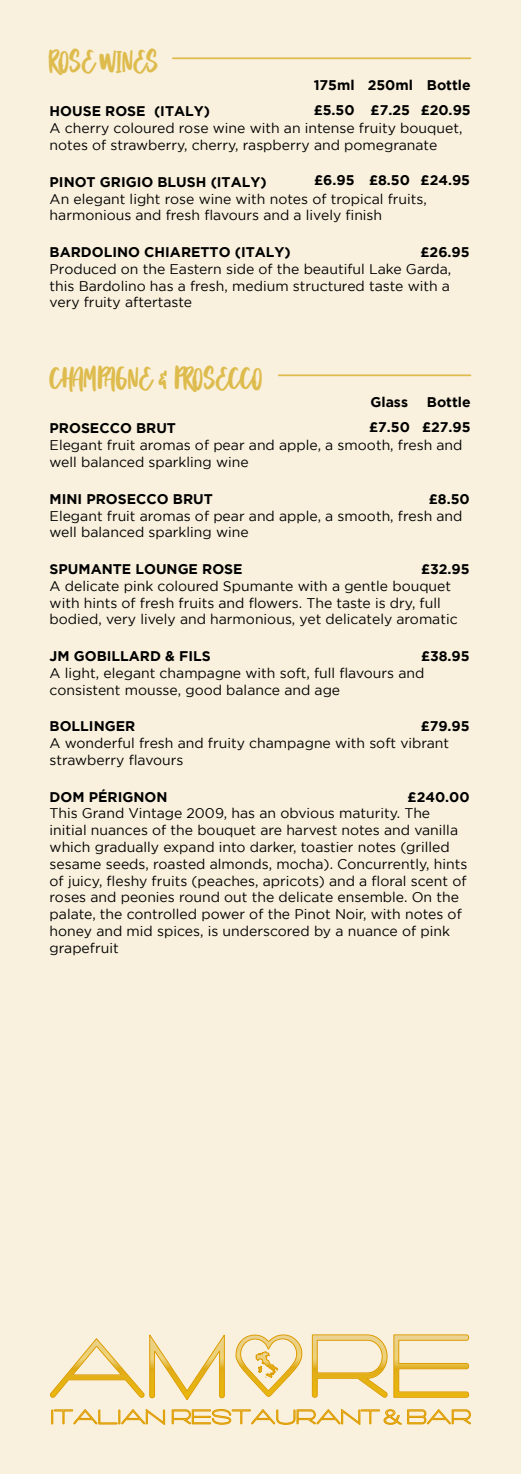
<style>
.page{position:relative;width:521px;height:1474px;background:#fff}
.page>*{position:absolute;margin:0;border:0;box-sizing:border-box;transform-origin:0 0}
.t1{font:22.75px "Homeday";color:#debb4d}
.t2{font:14px/16.8px "Gotham";color:#000}
.t3{font:700 14px/24.8px "Gotham";color:#000}
</style>
<div class="page">
<div style="left:0;top:0;width:521px;height:1473px;background:#f9f1dd"></div>
<hr style="left:173px;top:57px;width:297px;height:2px;background:#debb4d">
<hr style="left:279px;top:374px;width:191px;height:2px;background:#debb4d">
<svg style="left:50px;top:1334px;width:419px;height:66px"></svg>
<svg style="left:51px;top:1409px;width:420px;height:16px"></svg>
<h1 class="t1" style="left:50px;top:41px;width:111px">ROSE WINES</h1>
<p class="t3" style="left:50px;top:99px;width:162px">HOUSE ROSE (ITALY)</p>
<p class="t2" style="left:50px;top:120px;width:414px">A cherry coloured rose wine with an intense fruity bouquet, notes of strawberry, cherry, raspberry and pomegranate</p>
<p class="t3" style="left:50px;top:169px;width:219px">PINOT GRIGIO BLUSH (ITALY)</p>
<p class="t2" style="left:50px;top:190px;width:379px">An elegant light rose wine with notes of tropical fruits, harmonious and fresh flavours and a lively finish</p>
<p class="t3" style="left:50px;top:239px;width:243px">BARDOLINO CHIARETTO (ITALY)</p>
<p class="t3" style="left:421px;top:239px;width:51px">£26.95</p>
<p class="t2" style="left:50px;top:260px;width:403px;text-align:justify">Produced on the Eastern side of the beautiful Lake Garda, this Bardolino has a fresh, medium structured taste with a very fruity aftertaste</p>
<p class="t3" style="left:314px;top:72px;width:42px">175ml £5.50</p>
<p class="t3" style="left:368px;top:72px;width:47px">250ml £7.25</p>
<p class="t3" style="left:421px;top:72px;width:52px;text-align:center">Bottle £20.95</p>
<p class="t3" style="left:314px;top:167px;width:42px">£6.95</p>
<p class="t3" style="left:369px;top:167px;width:42px">£8.50</p>
<p class="t3" style="left:421px;top:167px;width:51px">£24.95</p>
<h1 class="t1" style="left:50px;top:358px;width:215px">CHAMPAGNE &amp; PROSECCO</h1>
<p class="t3" style="left:50px;top:415px;width:128px">PROSECCO BRUT</p>
<p class="t2" style="left:50px;top:436px;width:414px">Elegant fruit aromas of pear and apple, a smooth, fresh and well balanced sparkling wine</p>
<p class="t3" style="left:50px;top:486px;width:165px">MINI PROSECCO BRUT</p>
<p class="t3" style="left:429px;top:486px;width:42px">£8.50</p>
<p class="t2" style="left:50px;top:507px;width:414px">Elegant fruit aromas of pear and apple, a smooth, fresh and well balanced sparkling wine</p>
<p class="t3" style="left:50px;top:556px;width:194px">SPUMANTE LOUNGE ROSE</p>
<p class="t3" style="left:421px;top:556px;width:50px">£32.95</p>
<p class="t2" style="left:50px;top:577px;width:409px">A delicate pink coloured Spumante with a gentle bouquet with hints of fresh fruits and flowers. The taste is dry, full bodied, very lively and harmonious, yet delicately aromatic</p>
<p class="t3" style="left:50px;top:643px;width:163px">JM GOBILLARD &amp; FILS</p>
<p class="t3" style="left:421px;top:643px;width:50px">£38.95</p>
<p class="t2" style="left:50px;top:664px;width:376px">A light, elegant champagne with soft, full flavours and consistent mousse, good balance and age</p>
<p class="t3" style="left:50px;top:713px;width:87px">BOLLINGER</p>
<p class="t3" style="left:421px;top:713px;width:51px">£79.95</p>
<p class="t2" style="left:50px;top:734px;width:401px">A wonderful fresh and fruity champagne with soft vibrant strawberry flavours</p>
<p class="t3" style="left:50px;top:784px;width:119px">DOM PÉRIGNON</p>
<p class="t3" style="left:408px;top:784px;width:64px">£240.00</p>
<p class="t2" style="left:50px;top:804px;width:419px">This Grand Vintage 2009, has an obvious maturity. The initial nuances of the bouquet are harvest notes and vanilla which gradually expand into darker, toastier notes (grilled sesame seeds, roasted almonds, mocha). Concurrently, hints of juicy, fleshy fruits (peaches, apricots) and a floral scent of roses and peonies round out the delicate ensemble. On the palate, the controlled power of the Pinot Noir, with notes of honey and mid spices, is underscored by a nuance of pink grapefruit</p>
<p class="t3" style="left:369px;top:389px;width:42px">Glass £7.50</p>
<p class="t3" style="left:422px;top:389px;width:50px;text-align:center">Bottle £27.95</p>
</div>
